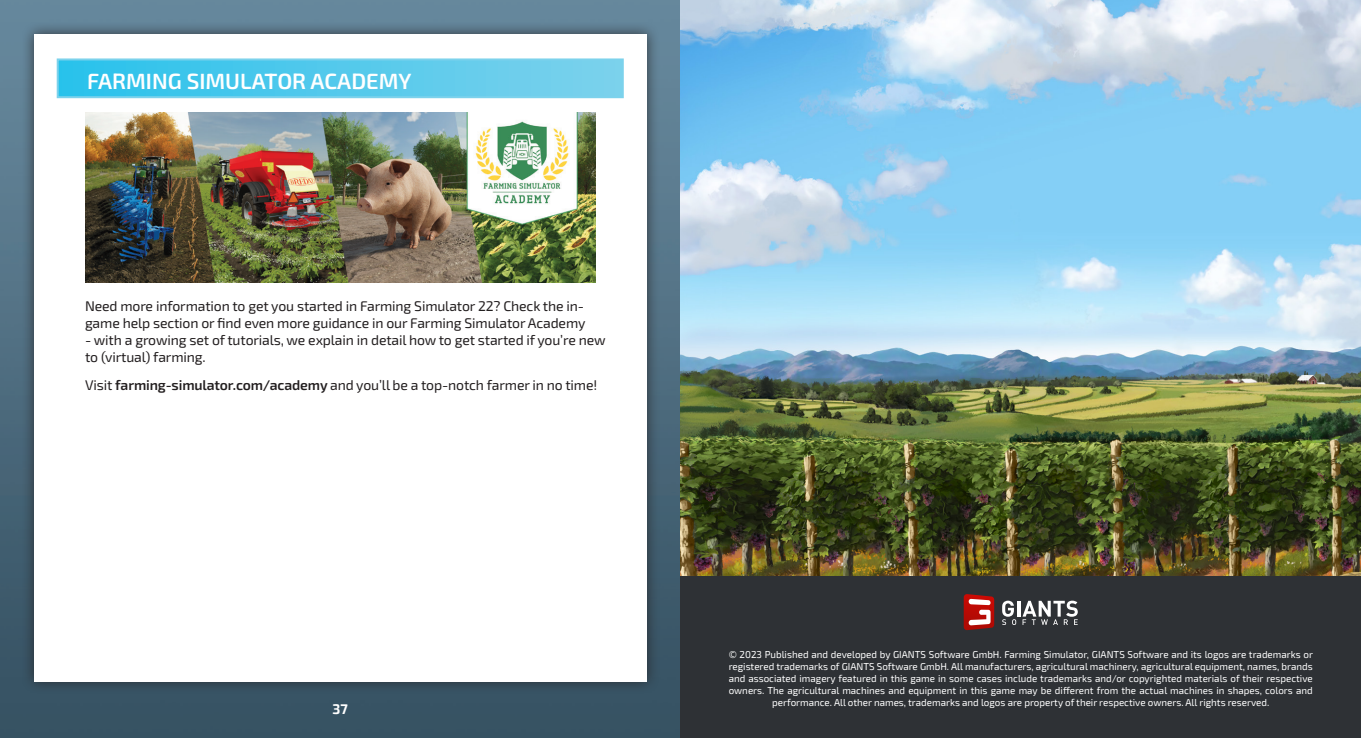
<style>
.page{position:relative;width:1361px;height:738px;background:#fff}
.page>*{position:absolute;margin:0;border:0;box-sizing:border-box;transform-origin:0 0}
.Headline{font:600 22px "Exo 2";color:#fff}
.Basic{font:14px/16.8px "Exo 2";letter-spacing:-.01em;color:#231f20}
.t1{font:700 14px "Exo 2";color:#fff}
.t2{font:10px/12px "Exo 2";color:#fff;text-align:center}
.s1{font-weight:600}
</style>
<div class="page">
<img style="left:0;top:0;width:680px;height:737px">
<img style="left:680px;top:0;width:681px;height:575px">
<div style="left:21px;top:21px;width:639px;height:672px;background:#231f20;opacity:.75"></div>
<div style="left:34px;top:34px;width:612px;height:646px;background:#fff"></div>
<div style="left:58px;top:59px;width:565px;height:38px;background:linear-gradient(to right,#29c2eb,#7dd1ec)"></div>
<div style="left:57px;top:58px;width:567px;height:40px;border:2px solid #7cd2ec"></div>
<img style="left:85px;top:112px;width:510px;height:171px">
<div style="left:680px;top:575px;width:681px;height:162px;background:#2e3135"></div>
<hr style="left:1017px;top:600px;width:3px;height:16px;background:#fff">
<svg style="left:1002px;top:600px;width:14px;height:24px"></svg>
<svg style="left:1022px;top:600px;width:55px;height:24px"></svg>
<svg style="left:963px;top:594px;width:31px;height:35px"></svg>
<p class="Headline" style="left:87px;top:66px;width:326px">FARMING SIMULATOR ACADEMY</p>
<p class="Basic" style="left:85px;top:297px;width:502px">Need more information to get you started in Farming Simulator 22? Check the in&shy;game help section or find even more guidance in our Farming Simulator Academy</p>
<p class="Basic" style="left:85px;top:330px;width:522px">- with a growing set of tutorials, we explain in detail how to get started if you’re new to (virtual) farming.</p>
<p class="Basic" style="left:85px;top:375px;width:514px">Visit <span class="s1">farming-simulator.com/academy</span> and you’ll be a top-notch farmer in no time!</p>
<h2 class="t1" style="left:332px;top:698px;width:17px">37</h2>
<p class="t2" style="left:729px;top:647px;width:586px">© 2023 Published and developed by GIANTS Software GmbH. Farming Simulator, GIANTS Software and its logos are trademarks or registered trademarks of GIANTS Software GmbH. All manufacturers, agricultural machinery, agricultural equipment, names, brands and associated imagery featured in this game in some cases include trademarks and/or copyrighted materials of their respective owners. The agricultural machines and equipment in this game may be different from the actual machines in shapes, colors and performance. All other names, trademarks and logos are property of their respective owners. All rights reserved.</p>
</div>
